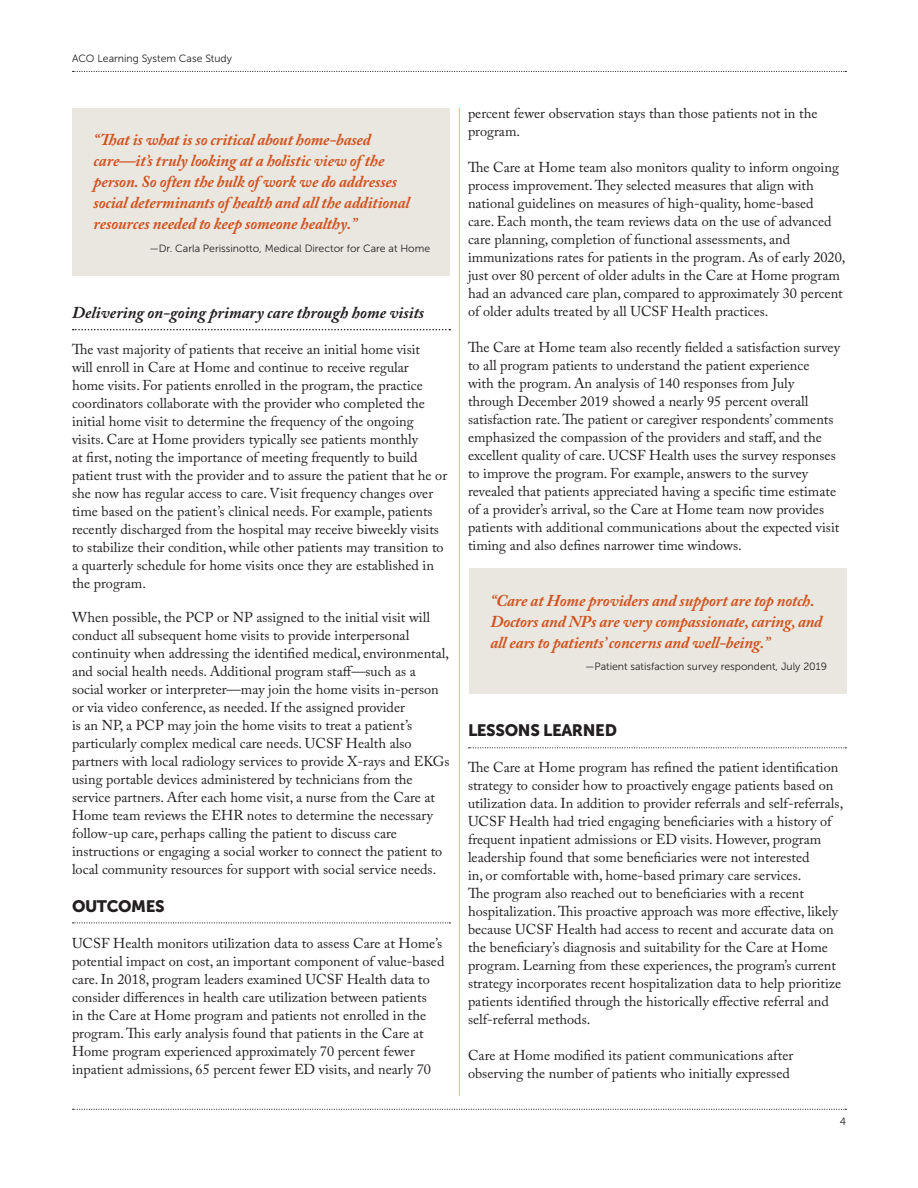
<style>
.page{position:relative;width:918px;height:1188px;background:#fff}
.page>*{position:absolute;margin:0;border:0;box-sizing:border-box;transform-origin:0 0}
.t1{font:italic 700 16.5px/21px "Adobe Caslon Pro";letter-spacing:-.01em;color:#d1541f}
.t2{font:italic 700 16.5px "Adobe Caslon Pro";color:#231f20}
.t3{font:16.5px "Museo Sans 900";letter-spacing:-.02em;color:#231f20}
.t4{font:14.25px/18px "Adobe Caslon Pro";color:#231f20}
.t5{font:10.5px "Museo Sans 300";color:#231f20}
</style>
<div class="page">
<hr style="left:459px;top:108px;width:1px;height:988px;background:#fecd08">
<svg style="left:73px;top:1109px;width:773px;height:1px"></svg>
<svg style="left:73px;top:71px;width:773px;height:1px"></svg>
<svg style="left:73px;top:329px;width:377px;height:1px"></svg>
<svg style="left:73px;top:922px;width:377px;height:1px"></svg>
<div style="left:72px;top:108px;width:378px;height:167px;background:#eae7e1"></div>
<svg style="left:469px;top:747px;width:377px;height:1px"></svg>
<div style="left:469px;top:568px;width:378px;height:126px;background:#eae7e1"></div>
<p class="t5" style="left:72px;top:53px;width:162px">ACO Learning System Case Study</p>
<p class="t1" style="left:94px;top:129px;width:318px">“That is what is so critical about home-based care—it’s truly looking at a holistic view of the person. So often the bulk of work we do addresses social determinants of health and all the additional resources needed to keep someone healthy.”</p>
<p class="t5" style="left:149px;top:242px;width:282px">—Dr. Carla Perissinotto, Medical Director for Care at Home</p>
<h3 class="t2" style="left:72px;top:303px;width:354px">Delivering on-going primary care through home visits</h3>
<p class="t4" style="left:72px;top:340px;width:377px">The vast majority of patients that receive an initial home visit<br>will enroll in Care at Home and continue to receive regular<br>home visits. For patients enrolled in the program, the practice coordinators collaborate with the provider who completed the initial home visit to determine the frequency of the ongoing visits. Care at Home providers typically see patients monthly<br>at first, noting the importance of meeting frequently to build patient trust with the provider and to assure the patient that he or she now has regular access to care. Visit frequency changes over time based on the patient’s clinical needs. For example, patients recently discharged from the hospital may receive biweekly visits to stabilize their condition, while other patients may transition to a quarterly schedule for home visits once they are established in the program.</p>
<p class="t4" style="left:72px;top:608px;width:379px">When possible, the PCP or NP assigned to the initial visit will conduct all subsequent home visits to provide interpersonal continuity when addressing the identified medical, environmental, and social health needs. Additional program staff—such as a social worker or interpreter—may join the home visits in-person or via video conference, as needed. If the assigned provider<br>is an NP, a PCP may join the home visits to treat a patient’s particularly complex medical care needs. UCSF Health also partners with local radiology services to provide X-rays and EKGs using portable devices administered by technicians from the service partners. After each home visit, a nurse from the Care at Home team reviews the EHR notes to determine the necessary follow-up care, perhaps calling the patient to discuss care instructions or engaging a social worker to connect the patient to local community resources for support with social service needs.</p>
<h2 class="t3" style="left:72px;top:896px;width:94px">OUTCOMES</h2>
<p class="t4" style="left:72px;top:934px;width:374px">UCSF Health monitors utilization data to assess Care at Home’s potential impact on cost, an important component of value-based care. In 2018, program leaders examined UCSF Health data to consider differences in health care utilization between patients<br>in the Care at Home program and patients not enrolled in the program. This early analysis found that patients in the Care at Home program experienced approximately 70 percent fewer inpatient admissions, 65 percent fewer ED visits, and nearly 70</p>
<p class="t4" style="left:468px;top:105px;width:351px">percent fewer observation stays than those patients not in the program.</p>
<p class="t4" style="left:468px;top:159px;width:379px">The Care at Home team also monitors quality to inform ongoing process improvement. They selected measures that align with national guidelines on measures of high-quality, home-based<br>care. Each month, the team reviews data on the use of advanced care planning, completion of functional assessments, and immunizations rates for patients in the program. As of early 2020, just over 80 percent of older adults in the Care at Home program had an advanced care plan, compared to approximately 30 percent of older adults treated by all UCSF Health practices.</p>
<p class="t4" style="left:468px;top:339px;width:373px">The Care at Home team also recently fielded a satisfaction survey to all program patients to understand the patient experience<br>with the program. An analysis of 140 responses from July through December 2019 showed a nearly 95 percent overall satisfaction rate. The patient or caregiver respondents’ comments emphasized the compassion of the providers and staff, and the excellent quality of care. UCSF Health uses the survey responses to improve the program. For example, answers to the survey revealed that patients appreciated having a specific time estimate of a provider’s arrival, so the Care at Home team now provides patients with additional communications about the expected visit timing and also defines narrower time windows.</p>
<p class="t1" style="left:490px;top:589px;width:333px">“Care at Home providers and support are top notch.<br>Doctors and NPs are very compassionate, caring, and all ears to patients’ concerns and well-being.”</p>
<p class="t5" style="left:585px;top:661px;width:243px">—Patient satisfaction survey respondent, July 2019</p>
<h2 class="t3" style="left:468px;top:721px;width:151px">LESSONS LEARNED</h2>
<p class="t4" style="left:468px;top:759px;width:377px">The Care at Home program has refined the patient identification strategy to consider how to proactively engage patients based on utilization data. In addition to provider referrals and self-referrals, UCSF Health had tried engaging beneficiaries with a history of frequent inpatient admissions or ED visits. However, program leadership found that some beneficiaries were not interested<br>in, or comfortable with, home-based primary care services.<br>The program also reached out to beneficiaries with a recent hospitalization. This proactive approach was more effective, likely because UCSF Health had access to recent and accurate data on the beneficiary’s diagnosis and suitability for the Care at Home program. Learning from these experiences, the program’s current strategy incorporates recent hospitalization data to help prioritize patients identified through the historically effective referral and self-referral methods.</p>
<p class="t4" style="left:468px;top:1047px;width:327px">Care at Home modified its patient communications after observing the number of patients who initially expressed</p>
<p class="t5" style="left:840px;top:1116px;width:8px">4</p>
</div>
